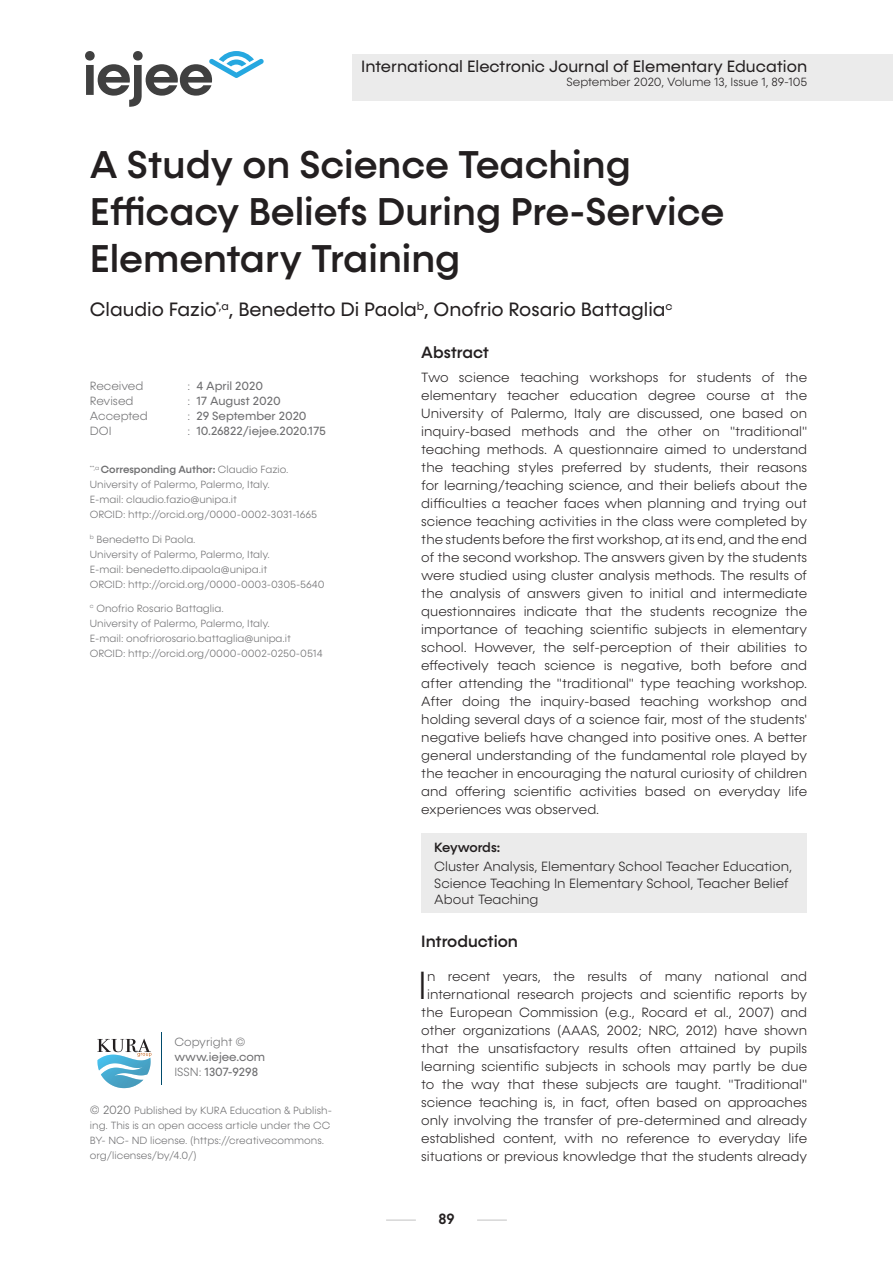
<style>
.page{position:relative;width:893px;height:1263px;background:#fff}
.page>*{position:absolute;margin:0;border:0;box-sizing:border-box;transform-origin:0 0}
.t1{font:300 39.6px "Konnect";color:#231f20}
.t2{font:500 39px "Konnect";color:#231f20}
.t3{font:19.5px "Konnect";color:#231f20}
.t4{font:16.5px "Konnect";color:#231f20}
.t5{font:500 16.5px "Konnect";color:#231f20}
.t6{font:500 15px "Konnect";color:#231f20}
.t7{font:300 13.5px/18px "Konnect";color:#231f20;text-align:justify}
.t8{font:500 13.5px "Konnect";letter-spacing:-.025em;color:#231f20}
.t9{font:12px/15px "Konnect";color:#6e6e70}
.t10{font:300 12px "Konnect";color:#231f20}
.t11{font:300 12px "Konnect";color:#6e6e70}
.t12{font:300 10.5px/15px "Konnect";color:#6e6e70}
.t13{font:500 10.5px "Konnect";color:#6e6e70}
.s1{font-weight:300}
.s2{font-size:12px}
</style>
<div class="page">
<svg style="left:85px;top:51px;width:179px;height:56px"></svg>
<div style="left:352px;top:55px;width:541px;height:46px;background:#ebebeb"></div>
<hr style="left:161px;top:1033px;width:1px;height:52px;background:#004b6c">
<svg style="left:97px;top:1039px;width:54px;height:49px"></svg>
<hr style="left:386px;top:1220px;width:30px;height:1px;background:#c2c2c2">
<hr style="left:477px;top:1220px;width:30px;height:1px;background:#c2c2c2">
<div style="left:421px;top:833px;width:386px;height:80px;background:#ebebeb"></div>
<p class="t4" style="left:361px;top:56px;width:447px">International Electronic Journal of Elementary Education</p>
<p class="t10" style="left:567px;top:75px;width:242px">September 2020, Volume 13, Issue 1, 89-105</p>
<p class="t2" style="left:90px;top:142px;width:542px">A Study on Science Teaching</p>
<p class="t2" style="left:90px;top:189px;width:636px">Efficacy Beliefs During Pre-Service</p>
<p class="t2" style="left:90px;top:236px;width:372px">Elementary Training</p>
<p class="t3" style="left:90px;top:298px;width:584px">Claudio Fazio<sup>*,a</sup>, Benedetto Di Paola<sup>b</sup>, Onofrio Rosario Battaglia<sup>c</sup></p>
<p class="t11" style="left:90px;top:379px;width:55px">Received</p>
<p class="t9" style="left:187px;top:379px;width:77px"><span class="s1">:</span> 4 April 2020</p>
<p class="t11" style="left:90px;top:394px;width:45px">Revised</p>
<p class="t9" style="left:187px;top:394px;width:95px"><span class="s1">:</span> 17 August 2020</p>
<p class="t11" style="left:90px;top:409px;width:59px">Accepted</p>
<p class="t9" style="left:187px;top:409px;width:121px"><span class="s1">:</span> 29 September 2020</p>
<p class="t11" style="left:90px;top:424px;width:23px">DOI</p>
<p class="t9" style="left:187px;top:424px;width:140px"><span class="s1">:</span> 10.26822/iejee.2020.175</p>
<p class="t13" style="left:90px;top:464px;width:200px"><sup>**,a</sup> Corresponding Author: <span class="s1">Claudio Fazio.</span></p>
<p class="t12" style="left:90px;top:477px;width:181px">University of Palermo, Palermo, Italy.</p>
<p class="t12" style="left:90px;top:492px;width:149px">E-mail: claudio.fazio@unipa.it</p>
<p class="t12" style="left:90px;top:507px;width:229px">ORCID: http://orcid.org/0000-0002-3031-1665</p>
<p class="t12" style="left:90px;top:532px;width:107px"><sup>b</sup> Benedetto Di Paola.</p>
<p class="t12" style="left:90px;top:547px;width:181px">University of Palermo, Palermo, Italy.</p>
<p class="t12" style="left:90px;top:562px;width:179px">E-mail: benedetto.dipaola@unipa.it</p>
<p class="t12" style="left:90px;top:577px;width:236px">ORCID: http://orcid.org/0000-0003-0305-5640</p>
<p class="t12" style="left:90px;top:601px;width:135px"><sup>c</sup> Onofrio Rosario Battaglia.</p>
<p class="t12" style="left:90px;top:616px;width:181px">University of Palermo, Palermo, Italy.</p>
<p class="t12" style="left:90px;top:631px;width:203px">E-mail: onofriorosario.battaglia@unipa.it</p>
<p class="t12" style="left:90px;top:646px;width:234px">ORCID: http://orcid.org/0000-0002-0250-0514</p>
<p class="t11" style="left:174px;top:1035px;width:73px">Copyright ©</p>
<p class="t9" style="left:174px;top:1050px;width:92px">www.iejee.com<br><span class="s1">ISSN:</span> 1307-9298</p>
<p class="t12" style="left:90px;top:1103px;width:244px"><span class="s2">© 2020</span> Published by KURA Education &amp; Publish&shy;ing. This is an open access article under the CC BY- NC- ND license. (https://creativecommons. org/licenses/by/4.0/)</p>
<p class="t5" style="left:421px;top:343px;width:69px">Abstract</p>
<p class="t7" style="left:421px;top:368px;width:387px">Two science teaching workshops for students of the elementary teacher education degree course at the University of Palermo, Italy are discussed, one based on inquiry-based methods and the other on "traditional" teaching methods. A questionnaire aimed to understand the teaching styles preferred by students, their reasons for learning/teaching science, and their beliefs about the difficulties a teacher faces when planning and trying out science teaching activities in the class were completed by the students before the first workshop, at its end, and the end of the second workshop. The answers given by the students were studied using cluster analysis methods. The results of the analysis of answers given to initial and intermediate questionnaires indicate that the students recognize the importance of teaching scientific subjects in elementary school. However, the self-perception of their abilities to effectively teach science is negative, both before and after attending the "traditional" type teaching workshop.<br>After doing the inquiry-based teaching workshop and holding several days of a science fair, most of the students' negative beliefs have changed into positive ones. A better general understanding of the fundamental role played by the teacher in encouraging the natural curiosity of children and offering scientific activities based on everyday life experiences was observed.</p>
<p class="t8" style="left:434px;top:839px;width:67px">Keywords:</p>
<p class="t7" style="left:434px;top:859px;width:359px;line-height:16.5px;text-align:left">Cluster Analysis, Elementary School Teacher Education,<br>Science Teaching In Elementary School, Teacher Belief<br>About Teaching</p>
<p class="t5" style="left:421px;top:931px;width:98px">Introduction</p>
<p class="t1" style="left:418px;top:963px;width:11px">I</p>
<p class="t7" style="left:421px;top:967px;width:387px;text-align:center">n recent years, the results of many national and international research projects and scientific reports by the European Commission (e.g., Rocard et al., 2007) and other organizations (AAAS, 2002; NRC, 2012) have shown that the unsatisfactory results often attained by pupils learning scientific subjects in schools may partly be due to the way that these subjects are taught. "Traditional" science teaching is, in fact, often based on approaches only involving the transfer of pre-determined and already established content, with no reference to everyday life situations or previous knowledge that the students already</p>
<p class="t6" style="left:439px;top:1210px;width:18px">89</p>
</div>
